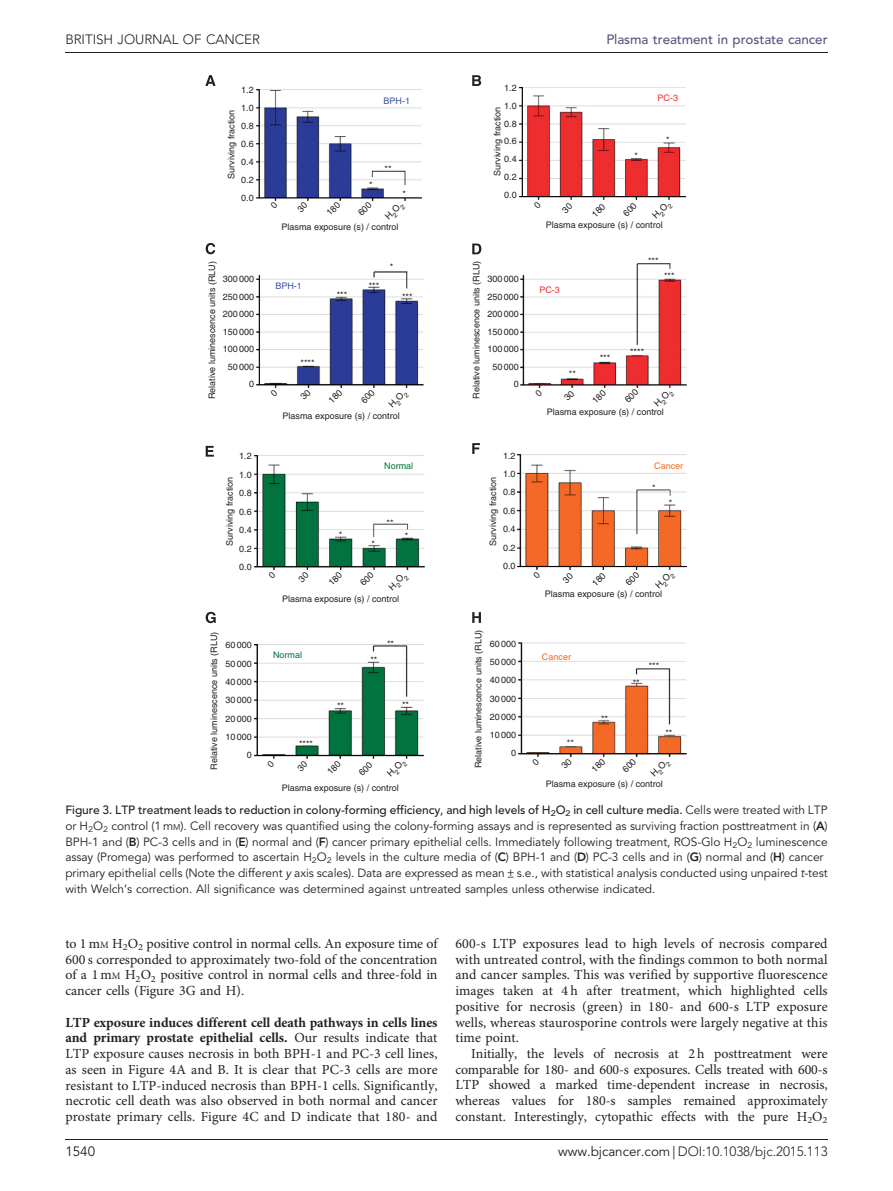
<style>
.page{position:relative;width:893px;height:1191px;background:#fff}
.page>*{position:absolute;margin:0;border:0;box-sizing:border-box;transform-origin:0 0}
.t1{font:13.95px/15.8px "Adv OT1 ef 757 c 0";color:#231f20;text-align:justify}
.t2{font:13.95px/15.8px "Adv O Tb 65 e 897 d.B";color:#231f20}
.t3{font:13.5px "Adv OT0906 c 96 e";color:#231f20}
.t4{font:13.5px "Adv OT3 b 9 b 4 d 35";color:#595680}
.t5{font:13.5px "Adv O Tfe 809 cc 4";color:#231f20}
.t6{font:12px/15.8px "Adv O Tfe 809 cc 4";color:#231f20}
.t7{font:12px "Adv OT3 b 9 b 4 d 35";color:#231f20}
.t8{font:9px/17.5px "Helvetica 2";color:#231f20;text-align:justify}
.t9{font:9px "Helvetica 2";color:#00723d}
.t10{font:9px "Helvetica 2";color:#f26a25}
.t11{font:9px "Helvetica 2";color:#3953a5}
.t12{font:9px "Helvetica 2";color:#ee2d2f}
.s1{font-family:"Adv O Tfe 809 cc 4"}
.s2{font-size:8.4px}
.s3{font-family:"Adv O Tdadbfad 7.B"}
.s4{font-family:"Adv OT8 f 428072.I"}
.s5{font-size:9.75px}
.s6{font-family:"Adv OT1 ef 757 c 0"}
</style>
<div class="page">
<img style="left:256px;top:89px;width:166px;height:112px">
<img style="left:519px;top:87px;width:167px;height:113px">
<img style="left:256px;top:271px;width:168px;height:117px">
<img style="left:520px;top:263px;width:167px;height:125px">
<img style="left:254px;top:455px;width:171px;height:115px">
<img style="left:517px;top:454px;width:170px;height:116px">
<img style="left:254px;top:644px;width:170px;height:115px">
<img style="left:518px;top:642px;width:169px;height:115px">
<svg style="left:472px;top:612px;width:9px;height:11px"></svg>
<svg style="left:205px;top:75px;width:11px;height:11px"></svg>
<svg style="left:472px;top:75px;width:9px;height:11px"></svg>
<svg style="left:206px;top:243px;width:9px;height:11px"></svg>
<svg style="left:472px;top:243px;width:9px;height:11px"></svg>
<svg style="left:206px;top:446px;width:8px;height:10px"></svg>
<svg style="left:472px;top:443px;width:8px;height:11px"></svg>
<svg style="left:206px;top:612px;width:10px;height:11px"></svg>
<hr style="left:65px;top:53px;width:763px;height:1px;background:#231f20">
<hr style="left:65px;top:1138px;width:763px;height:1px;background:#231f20">
<p class="t3" style="left:65px;top:34px;width:196px">BRITISH JOURNAL OF CANCER</p>
<p class="t4" style="left:606px;top:34px;width:223px">Plasma treatment in prostate cancer</p>
<p class="t8" style="left:504px;top:80px;width:14px">1.2</p>
<p class="t8" style="left:241px;top:82px;width:14px;line-height:18px">1.2<br>1.0<br>0.8<br>0.6<br>0.4<br>0.2</p>
<p class="t11" style="left:384px;top:98px;width:28px">BPH-1</p>
<p class="t8" style="left:504px;top:97px;width:14px">1.0<br>0.8<br>0.6<br>0.4<br>0.2<br>0.0</p>
<p class="t8" style="left:223px;top:179px;width:71px;rotate:-90deg">Surviving fraction</p>
<p class="t8" style="left:489px;top:176px;width:71px;rotate:-90deg">Surviving fraction</p>
<p class="t8" style="left:385px;top:161px;width:9px">**</p>
<p class="t8" style="left:369px;top:177px;width:5px">*</p>
<p class="t8" style="left:402px;top:185px;width:5px">*</p>
<p class="t8" style="left:241px;top:190px;width:14px">0.0</p>
<p class="t8" style="left:381px;top:212px;width:23px;rotate:-45deg">H<sub>2</sub>O<sub>2</sub></p>
<p class="t8" style="left:282px;top:219px;width:119px">Plasma exposure (s) / control</p>
<p class="t12" style="left:657px;top:94px;width:22px">PC-3</p>
<p class="t8" style="left:634px;top:148px;width:5px">*</p>
<p class="t8" style="left:666px;top:132px;width:5px">*</p>
<p class="t8" style="left:648px;top:211px;width:23px;rotate:-45deg">H<sub>2</sub>O<sub>2</sub></p>
<p class="t8" style="left:546px;top:217px;width:119px">Plasma exposure (s) / control</p>
<p class="t8" style="left:204px;top:399px;width:140px;rotate:-90deg">Relative luminescence units (RLU)</p>
<p class="t8" style="left:223px;top:271px;width:33px;text-align:right">300 000<br>250 000<br>200 000<br>150 000<br>100 000<br>50 000<br>0</p>
<p class="t8" style="left:648px;top:252px;width:12px">***</p>
<p class="t8" style="left:468px;top:399px;width:140px;rotate:-90deg">Relative luminescence units (RLU)</p>
<p class="t8" style="left:390px;top:259px;width:5px">*</p>
<p class="t8" style="left:664px;top:268px;width:12px">***</p>
<p class="t8" style="left:487px;top:271px;width:33px;text-align:right">300 000<br>250 000<br>200 000<br>150 000<br>100 000<br>50 000<br>0</p>
<p class="t8" style="left:369px;top:278px;width:12px">***</p>
<p class="t11" style="left:275px;top:283px;width:28px">BPH-1</p>
<p class="t12" style="left:539px;top:286px;width:22px">PC-3</p>
<p class="t8" style="left:337px;top:287px;width:12px">***</p>
<p class="t8" style="left:402px;top:289px;width:12px">***</p>
<p class="t8" style="left:630px;top:344px;width:16px">****</p>
<p class="t8" style="left:600px;top:350px;width:12px">***</p>
<p class="t8" style="left:301px;top:354px;width:16px">****</p>
<p class="t8" style="left:569px;top:366px;width:9px">**</p>
<p class="t8" style="left:385px;top:400px;width:23px;rotate:-45deg">H<sub>2</sub>O<sub>2</sub></p>
<p class="t8" style="left:650px;top:399px;width:23px;rotate:-45deg">H<sub>2</sub>O<sub>2</sub></p>
<p class="t8" style="left:283px;top:407px;width:119px">Plasma exposure (s) / control</p>
<p class="t8" style="left:547px;top:404px;width:119px">Plasma exposure (s) / control</p>
<p class="t8" style="left:503px;top:447px;width:14px">1.2</p>
<p class="t8" style="left:239px;top:448px;width:14px;line-height:18.5px">1.2<br>1.0<br>0.8<br>0.6<br>0.4<br>0.2<br>0.0</p>
<p class="t9" style="left:384px;top:462px;width:30px">Normal</p>
<p class="t10" style="left:654px;top:462px;width:31px">Cancer</p>
<p class="t8" style="left:503px;top:465px;width:14px;line-height:18.5px">1.0<br>0.8<br>0.6<br>0.4<br>0.2<br>0.0</p>
<p class="t8" style="left:222px;top:546px;width:71px;rotate:-90deg">Surviving fraction</p>
<p class="t8" style="left:485px;top:545px;width:71px;rotate:-90deg">Surviving fraction</p>
<p class="t8" style="left:652px;top:480px;width:5px">*</p>
<p class="t8" style="left:669px;top:494px;width:5px">*</p>
<p class="t8" style="left:387px;top:514px;width:9px">**</p>
<p class="t8" style="left:339px;top:527px;width:5px">*</p>
<p class="t8" style="left:405px;top:528px;width:5px">*</p>
<p class="t8" style="left:371px;top:536px;width:5px">*</p>
<p class="t8" style="left:385px;top:583px;width:23px;rotate:-45deg">H<sub>2</sub>O<sub>2</sub></p>
<p class="t8" style="left:651px;top:581px;width:23px;rotate:-45deg">H<sub>2</sub>O<sub>2</sub></p>
<p class="t8" style="left:545px;top:586px;width:119px">Plasma exposure (s) / control</p>
<p class="t8" style="left:282px;top:591px;width:119px">Plasma exposure (s) / control</p>
<p class="t8" style="left:206px;top:769px;width:140px;rotate:-90deg">Relative luminescence units (RLU)</p>
<p class="t8" style="left:471px;top:768px;width:140px;rotate:-90deg">Relative luminescence units (RLU)</p>
<p class="t8" style="left:490px;top:635px;width:28px;line-height:18.3px;text-align:right">60 000<br>50 000<br>40 000<br>30 000<br>20 000<br>10 000<br>0</p>
<p class="t8" style="left:387px;top:636px;width:9px">**</p>
<p class="t8" style="left:225px;top:637px;width:28px;line-height:18.3px">60 000<br>50 000<br>40 000<br>30 000<br>20 000<br>10 000</p>
<p class="t9" style="left:273px;top:651px;width:30px">Normal</p>
<p class="t10" style="left:542px;top:654px;width:31px">Cancer</p>
<p class="t8" style="left:370px;top:651px;width:9px">**</p>
<p class="t8" style="left:337px;top:697px;width:9px">**</p>
<p class="t8" style="left:402px;top:696px;width:9px">**</p>
<p class="t8" style="left:567px;top:735px;width:9px">**</p>
<p class="t8" style="left:299px;top:736px;width:16px">****</p>
<p class="t8" style="left:247px;top:747px;width:7px">0</p>
<p class="t8" style="left:383px;top:769px;width:23px;rotate:-45deg">H<sub>2</sub>O<sub>2</sub></p>
<p class="t8" style="left:601px;top:710px;width:9px">**</p>
<p class="t8" style="left:633px;top:674px;width:9px">**</p>
<p class="t8" style="left:649px;top:657px;width:12px">***</p>
<p class="t8" style="left:665px;top:724px;width:9px">**</p>
<p class="t8" style="left:647px;top:769px;width:23px;rotate:-45deg">H<sub>2</sub>O<sub>2</sub></p>
<p class="t8" style="left:282px;top:779px;width:119px">Plasma exposure (s) / control</p>
<p class="t8" style="left:546px;top:775px;width:119px">Plasma exposure (s) / control</p>
<p class="t7" style="left:65px;top:805px;width:764px">Figure 3. LTP treatment leads to reduction in colony-forming efficiency, and high levels of H<sub>2</sub>O<sub>2</sub> in cell culture media. <span class="s1">Cells were treated with LTP</span></p>
<p class="t6" style="left:65px;top:819px;width:764px">or H<sub>2</sub>O<sub>2</sub> control (1 m<span class="s2">M</span>). Cell recovery was quantified using the colony-forming assays and is represented as surviving fraction posttreatment in (<span class="s3">A</span>)<br>BPH-1 and (<span class="s3">B</span>) PC-3 cells and in (<span class="s3">E</span>) normal and (<span class="s3">F</span>) cancer primary epithelial cells. Immediately following treatment, ROS-Glo H<sub>2</sub>O<sub>2</sub> luminescence assay (Promega) was performed to ascertain H<sub>2</sub>O<sub>2</sub> levels in the culture media of (<span class="s3">C</span>) BPH-1 and (<span class="s3">D</span>) PC-3 cells and in (<span class="s3">G</span>) normal and (<span class="s3">H</span>) cancer primary epithelial cells (Note the different <span class="s4">y</span> axis scales). Data are expressed as mean s.e., with statistical analysis conducted using unpaired <span class="s4">t</span>-test with Welch’s correction. All significance was determined against untreated samples unless otherwise indicated.</p>
<p class="t1" style="left:65px;top:937px;width:374px">to 1 m<span class="s5">M</span> H<sub>2</sub>O<sub>2</sub> positive control in normal cells. An exposure time of 600 s corresponded to approximately two-fold of the concentration of a 1 m<span class="s5">M</span> H<sub>2</sub>O<sub>2</sub> positive control in normal cells and three-fold in cancer cells (Figure 3G and H).</p>
<p class="t2" style="left:65px;top:1015px;width:374px">LTP exposure induces different cell death pathways in cells lines and primary prostate epithelial cells. <span class="s6">Our results indicate that</span></p>
<p class="t1" style="left:65px;top:1047px;width:374px">LTP exposure causes necrosis in both BPH-1 and PC-3 cell lines, as seen in Figure 4A and B. It is clear that PC-3 cells are more resistant to LTP-induced necrosis than BPH-1 cells. Significantly, necrotic cell death was also observed in both normal and cancer prostate primary cells. Figure 4C and D indicate that 180- and</p>
<p class="t1" style="left:455px;top:937px;width:374px">600-s LTP exposures lead to high levels of necrosis compared with untreated control, with the findings common to both normal and cancer samples. This was verified by supportive fluorescence images taken at 4 h after treatment, which highlighted cells positive for necrosis (green) in 180- and 600-s LTP exposure wells, whereas staurosporine controls were largely negative at this time point.</p>
<p class="t1" style="left:455px;top:1047px;width:374px;text-indent:16px">Initially, the levels of necrosis at 2 h posttreatment were comparable for 180- and 600-s exposures. Cells treated with 600-s LTP showed a marked time-dependent increase in necrosis, whereas values for 180-s samples remained approximately constant. Interestingly, cytopathic effects with the pure H<sub>2</sub>O<sub>2</sub></p>
<p class="t5" style="left:65px;top:1146px;width:31px">1540</p>
<p class="t3" style="left:558px;top:1146px;width:271px"><span class="s1">www.bjcancer.com |</span> DOI:10.1038/bjc.2015.113</p>
</div>
